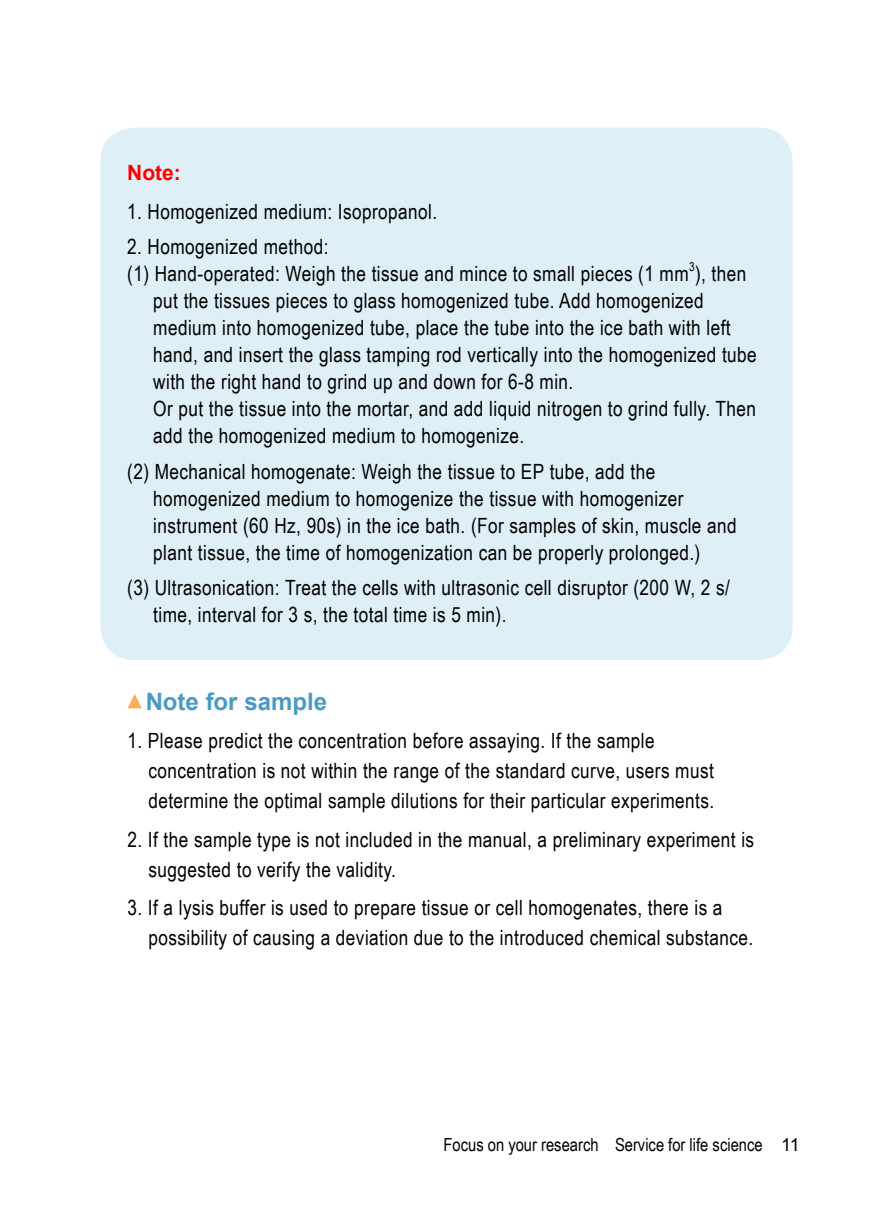
<style>
.page{position:relative;width:893px;height:1208px;background:#fff}
.page>*{position:absolute;margin:0;border:0;box-sizing:border-box;transform-origin:0 0}
.t1{font:700 24px "Arial";color:#4a9ac6}
.t2{font:21px/27px "Arial Narrow";letter-spacing:.02em;color:#000}
.t3{font:700 21px "Arial";color:#f00}
.t4{font:18px "Arial Narrow";color:#000}
.t5{font:12.3px "Arial Narrow";color:#000}
.s1{font-family:"Arial"}
</style>
<div class="page">
<svg style="left:128px;top:694px;width:14px;height:14px"></svg>
<div style="left:100px;top:128px;width:693px;height:532px;background:#dfeff8;border-radius:34px"></div>
<p class="t3" style="left:127px;top:158px;width:55px">Note:</p>
<p class="t2" style="left:127px;top:197px;width:312px">1. Homogenized medium: Isopropanol.</p>
<p class="t2" style="left:127px;top:232px;width:621px">2. Homogenized method:<br>(1) Hand-operated: Weigh the tissue and mince to small pieces (1 mm ), then</p>
<p class="t5" style="left:689px;top:258px;width:7px">3</p>
<p class="t2" style="left:153px;top:286px;width:605px">put the tissues pieces to glass homogenized tube. Add homogenized medium into homogenized tube, place the tube into the ice bath with left hand, and insert the glass tamping rod vertically into the homogenized tube with the right hand to grind up and down for 6-8 min.<br>Or put the tissue into the mortar, and add liquid nitrogen to grind fully. Then add the homogenized medium to homogenize.</p>
<p class="t2" style="left:153px;top:457px;width:585px;text-indent:-26px">(2) Mechanical homogenate: Weigh the tissue to EP tube, add the homogenized medium to homogenize the tissue with homogenizer instrument (60 Hz, 90s) in the ice bath. (For samples of skin, muscle and plant tissue, the time of homogenization can be properly prolonged.)</p>
<p class="t2" style="left:153px;top:573px;width:578px;text-indent:-26px">(3) Ultrasonication: Treat the cells with ultrasonic cell disruptor (200 W, 2 s/ time, interval for 3 s, the total time is 5 min).</p>
<p class="t1" style="left:146px;top:684px;width:183px">Note for sample</p>
<p class="t2" style="left:148px;top:725px;width:567px;line-height:30px;text-indent:-21px">1. Please predict the concentration before assaying. If the sample concentration is not within the range of the standard curve, users must determine the optimal sample dilutions for their particular experiments.</p>
<p class="t2" style="left:148px;top:823px;width:607px;line-height:30px;text-indent:-21px">2. If the sample type is not included in the manual, a preliminary experiment is suggested to verify the validity.</p>
<p class="t2" style="left:148px;top:892px;width:606px;line-height:30px;text-indent:-21px">3. If a lysis buffer is used to prepare tissue or cell homogenates, there is a possibility of causing a deviation due to the introduced chemical substance.</p>
<p class="t4" style="left:443px;top:1131px;width:358px">Focus on your research Service for life science <span class="s1">11</span></p>
</div>
